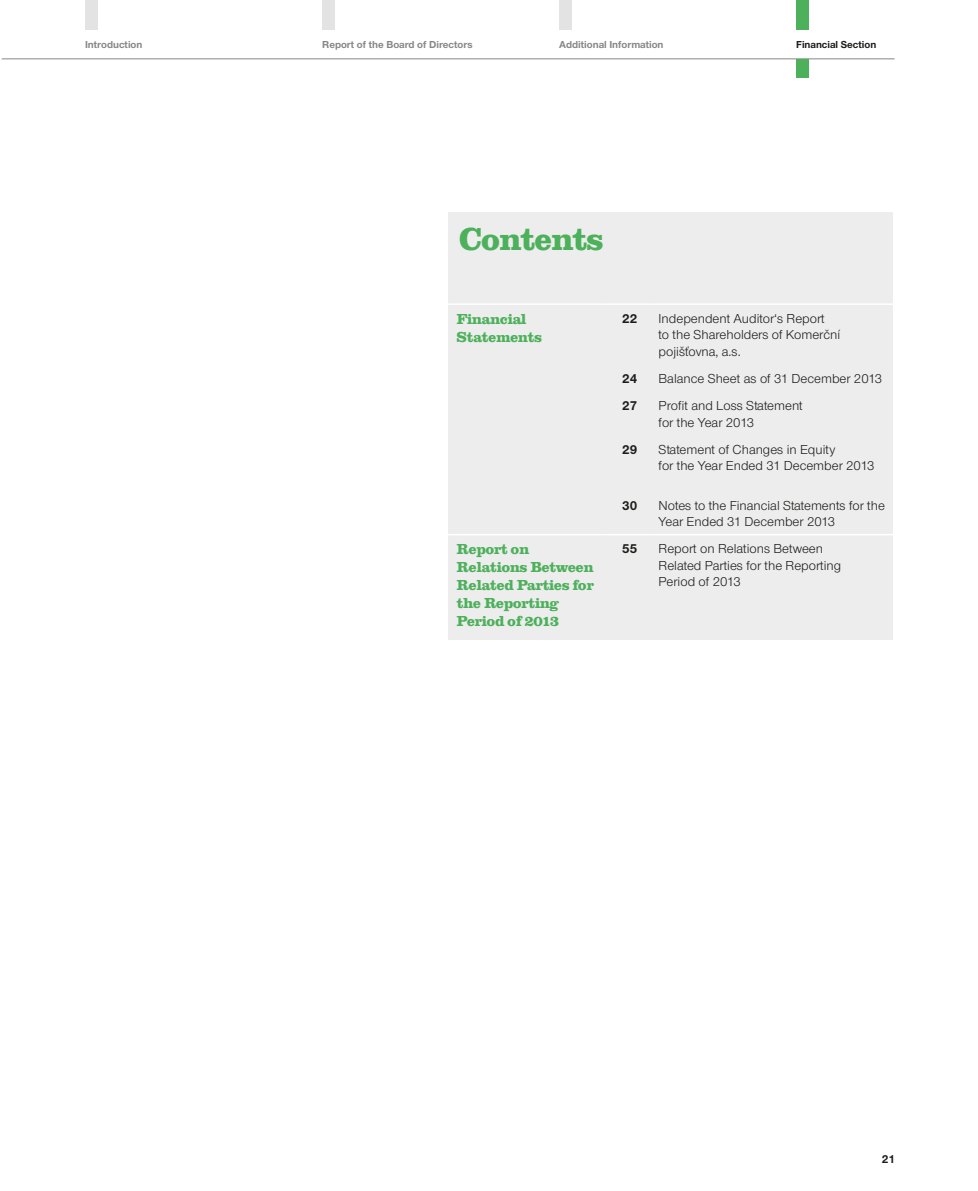
<style>
.page{position:relative;width:978px;height:1191px;background:#fff}
.page>*{position:absolute;margin:0;border:0;box-sizing:border-box;transform-origin:0 0}
.t1{font:800 33px "Clarendon TCE";letter-spacing:-.04em;color:#4db05b}
.t2{font:800 15px/18px "Clarendon TCE";letter-spacing:-.03em;color:#4db05b}
.t3{font:13.5px/16.5px "Nimbus CEZ";color:#1d1d1b}
.t4{font:700 13.5px "Nimbus CEZ";color:#1d1d1b}
.t5{font:700 12px "Nimbus CEZCE";color:#1d1d1b}
.t6{font:700 10.5px "Nimbus CEZCE";color:#878787}
.t7{font:700 10.5px "Nimbus CEZCE";color:#1d1d1b}
</style>
<div class="page">
<hr style="left:2px;top:58px;width:893px;height:1px;background:#878787">
<div style="left:322px;top:0;width:13px;height:30px;background:#e3e3e3"></div>
<div style="left:559px;top:0;width:13px;height:30px;background:#e3e3e3"></div>
<div style="left:796px;top:0;width:13px;height:30px;background:#4db05b"></div>
<div style="left:85px;top:0;width:13px;height:30px;background:#e3e3e3"></div>
<div style="left:796px;top:60px;width:13px;height:18px;background:#4db05b"></div>
<div style="left:449px;top:213px;width:444px;height:427px;background:#ededed"></div>
<hr style="left:650px;top:303px;width:245px;height:2px;background:#fff">
<hr style="left:650px;top:534px;width:245px;height:1px;background:#fff">
<hr style="left:448px;top:303px;width:160px;height:2px;background:#fff">
<hr style="left:448px;top:534px;width:160px;height:1px;background:#fff">
<hr style="left:608px;top:303px;width:42px;height:2px;background:#fff">
<hr style="left:608px;top:534px;width:42px;height:1px;background:#fff">
<p class="t6" style="left:85px;top:38px;width:59px">Introduction</p>
<p class="t6" style="left:322px;top:38px;width:152px">Report of the Board of Directors</p>
<p class="t6" style="left:559px;top:38px;width:106px">Additional Information</p>
<p class="t7" style="left:796px;top:38px;width:82px">Financial Section</p>
<h1 class="t1" style="left:459px;top:220px;width:146px">Contents</h1>
<p class="t2" style="left:457px;top:310px;width:87px">Financial<br>Statements</p>
<p class="t4" style="left:622px;top:310px;width:17px">22</p>
<p class="t3" style="left:659px;top:310px;width:183px">Independent Auditor‘s Report<br>to the Shareholders of Komerční pojišťovna, a.s.</p>
<p class="t4" style="left:622px;top:370px;width:17px">24</p>
<p class="t3" style="left:659px;top:370px;width:225px">Balance Sheet as of 31 December 2013</p>
<p class="t4" style="left:622px;top:397px;width:17px">27</p>
<p class="t3" style="left:659px;top:397px;width:146px">Profit and Loss Statement for the Year 2013</p>
<p class="t4" style="left:622px;top:441px;width:17px">29</p>
<p class="t3" style="left:659px;top:441px;width:217px">Statement of Changes in Equity<br>for the Year Ended 31 December 2013</p>
<p class="t4" style="left:622px;top:497px;width:17px">30</p>
<p class="t3" style="left:659px;top:497px;width:228px">Notes to the Financial Statements for the<br>Year Ended 31 December 2013</p>
<p class="t2" style="left:457px;top:540px;width:139px">Report on<br>Relations Between<br>Related Parties for the Reporting<br>Period of 2013</p>
<p class="t4" style="left:622px;top:541px;width:17px">55</p>
<p class="t3" style="left:659px;top:540px;width:184px">Report on Relations Between<br>Related Parties for the Reporting<br>Period of 2013</p>
<p class="t5" style="left:882px;top:1152px;width:15px">21</p>
</div>
